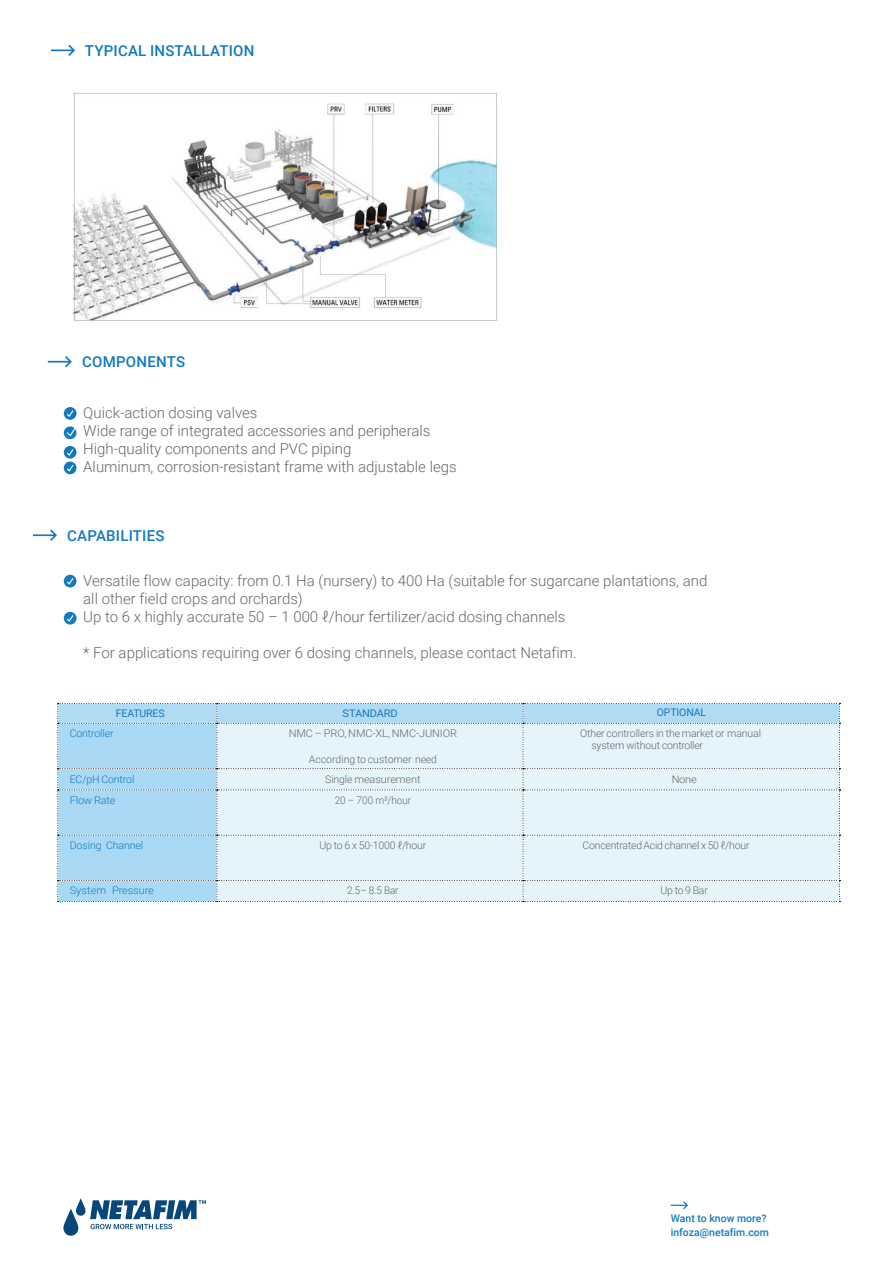
<style>
.page{position:relative;width:893px;height:1263px;background:#fff}
.page>*{position:absolute;margin:0;border:0;box-sizing:border-box;transform-origin:0 0}
.t1{font:300 15px/18px "Roboto";color:#63686d}
.t2{font:500 15px "Roboto";letter-spacing:.015em;color:#1479bf}
.t3{font:300 10.5px/12px "Roboto";letter-spacing:-.01em;color:#63686d}
.t4{font:300 10.5px "Roboto";letter-spacing:-.01em;color:#1479bf}
.t5{font:500 10.5px/13.5px "Roboto";color:#1479bf}
.t6{font:300 10.5px "Roboto";letter-spacing:-.01em;color:#63686d;scale:1.05 1}
.t7{font:300 10.5px "Roboto";letter-spacing:-.01em;color:#63686d;scale:.95 1}
.t8{font:300 10.5px "Roboto";letter-spacing:-.01em;color:#1479bf;scale:1.05 1}
.t9{font:10.5px "Roboto";letter-spacing:-.01em;color:#1479bf}
.t10{font:10.5px "Roboto";letter-spacing:-.01em;color:#1479bf;scale:1.05 1}
</style>
<div class="page">
<svg style="left:48px;top:356px;width:24px;height:11px"></svg>
<svg style="left:51px;top:45px;width:24px;height:11px"></svg>
<img style="left:73px;top:92px;width:425px;height:229px">
<svg style="left:64px;top:407px;width:13px;height:13px"></svg>
<svg style="left:66px;top:409px;width:9px;height:9px"></svg>
<svg style="left:64px;top:426px;width:13px;height:13px"></svg>
<svg style="left:66px;top:426px;width:11px;height:11px"></svg>
<svg style="left:64px;top:461px;width:13px;height:13px"></svg>
<svg style="left:66px;top:463px;width:9px;height:9px"></svg>
<svg style="left:64px;top:446px;width:13px;height:13px"></svg>
<svg style="left:66px;top:448px;width:9px;height:9px"></svg>
<svg style="left:33px;top:529px;width:24px;height:12px"></svg>
<svg style="left:64px;top:575px;width:13px;height:12px"></svg>
<svg style="left:66px;top:577px;width:9px;height:8px"></svg>
<svg style="left:64px;top:612px;width:13px;height:12px"></svg>
<svg style="left:66px;top:614px;width:9px;height:9px"></svg>
<svg style="left:57px;top:703px;width:783px;height:199px;background:#d3eaf6"></svg>
<svg style="left:671px;top:1201px;width:17px;height:8px"></svg>
<svg style="left:63px;top:1198px;width:143px;height:38px"></svg>
<p class="t2" style="left:85px;top:40px;width:171px">TYPICAL INSTALLATION</p>
<p class="t2" style="left:82px;top:352px;width:104px">COMPONENTS</p>
<p class="t1" style="left:83px;top:403px;width:375px">Quick-action dosing valves<br>Wide range of integrated accessories and peripherals High-quality components and PVC piping<br>Aluminum, corrosion-resistant frame with adjustable legs</p>
<p class="t2" style="left:67px;top:525px;width:99px">CAPABILITIES</p>
<p class="t1" style="left:83px;top:571px;width:626px">Versatile flow capacity: from 0.1 Ha (nursery) to 400 Ha (suitable for sugarcane plantations, and all other field crops and orchards)<br>Up to 6 x highly accurate 50 – 1 000 ℓ/hour fertilizer/acid dosing channels</p>
<p class="t1" style="left:83px;top:643px;width:495px">* For applications requiring over 6 dosing channels, please contact Netafim.</p>
<p class="t9" style="left:116px;top:706px;width:50px">FEATURES</p>
<p class="t10" style="left:343px;top:706px;width:54px">STANDARD</p>
<p class="t9" style="left:657px;top:704px;width:51px">OPTIONAL</p>
<p class="t4" style="left:70px;top:726px;width:45px">Controller</p>
<p class="t6" style="left:289px;top:726px;width:162px">NMC – PRO, NMC-XL, NMC-JUNIOR</p>
<p class="t3" style="left:309px;top:752px;width:130px">According to customer need</p>
<p class="t3" style="left:591px;top:727px;width:171px;text-indent:-11px">Other controllers in the market or manual system without controller</p>
<p class="t4" style="left:70px;top:771px;width:66px">EC/pH Control</p>
<p class="t3" style="left:325px;top:772px;width:97px">Single measurement</p>
<p class="t6" style="left:672px;top:771px;width:25px">None</p>
<p class="t8" style="left:70px;top:793px;width:45px">Flow Rate</p>
<p class="t7" style="left:335px;top:793px;width:82px">20 – 700 m³/hour</p>
<p class="t4" style="left:70px;top:838px;width:75px">Dosing Channel</p>
<p class="t3" style="left:320px;top:839px;width:108px">Up to 6 x 50-1000 ℓ/hour</p>
<p class="t3" style="left:582px;top:839px;width:169px">Concentrated Acid channel x 50 ℓ/hour</p>
<p class="t8" style="left:70px;top:883px;width:82px">System Pressure</p>
<p class="t7" style="left:347px;top:883px;width:56px">2.5– 8.5 Bar</p>
<p class="t3" style="left:661px;top:884px;width:49px">Up to 9 Bar</p>
<p class="t5" style="left:671px;top:1211px;width:100px">Want to know more? infoza@netafim.com</p>
</div>
